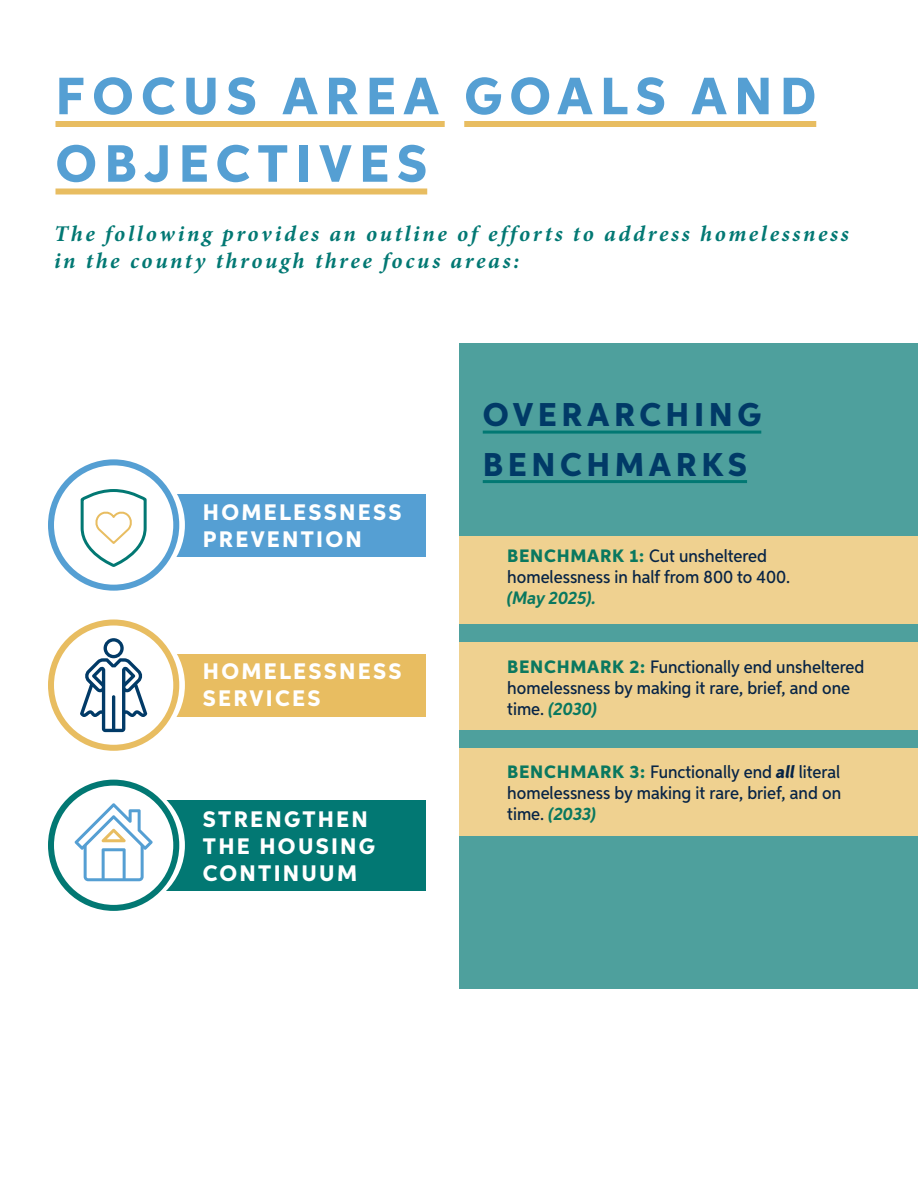
<style>
.page{position:relative;width:918px;height:1188px;background:#fff}
.page>*{position:absolute;margin:0;border:0;box-sizing:border-box;transform-origin:0 0}
.Lage_Headers{font:800 52.5px/67.5px "Aspira";letter-spacing:.14em;color:#559fd3}
.Tiny_Headers{font:800 33px/49.5px "Aspira";letter-spacing:.14em;color:#013a67}
.t1{font:italic 700 22.5px/27px "Minion Pro";letter-spacing:.115em;color:#027873}
.t2{font:800 22.5px/27px "Aspira";letter-spacing:.1em;color:#fff}
.Focus_area_goals_-_body_copy{font:500 18px/21px "Aspira Nar";color:#072446}
.s1{font-family:"Aspira";font-weight:800;color:#0a785f}
.s2{font-weight:700;font-style:italic;color:#0a785f}
.s3{font-weight:800;font-style:italic}
</style>
<div class="page">
<div style="left:56px;top:121px;width:389px;height:6px;background:#e8bd61"></div>
<div style="left:464px;top:121px;width:352px;height:6px;background:#e8bd61"></div>
<div style="left:56px;top:189px;width:371px;height:6px;background:#e8bd61"></div>
<div style="left:459px;top:343px;width:459px;height:646px;background:#4ea09d"></div>
<div style="left:460px;top:536px;width:458px;height:87px;background:#efd190"></div>
<div style="left:460px;top:643px;width:458px;height:87px;background:#efd190"></div>
<div style="left:460px;top:748px;width:458px;height:88px;background:#efd190"></div>
<hr style="left:483px;top:431px;width:278px;height:3px;background:#027873">
<hr style="left:483px;top:480px;width:264px;height:3px;background:#027873">
<div style="left:170px;top:654px;width:256px;height:62px;background:#e8bd61"></div>
<svg style="left:51px;top:620px;width:134px;height:131px"></svg>
<div style="left:48px;top:620px;width:131px;height:131px;border:6px solid #e8bd61;border-radius:50%"></div>
<svg style="left:80px;top:638px;width:67px;height:94px"></svg>
<div style="left:139px;top:800px;width:287px;height:91px;background:#027873"></div>
<svg style="left:51px;top:780px;width:134px;height:131px"></svg>
<svg style="left:74px;top:803px;width:79px;height:78px"></svg>
<div style="left:48px;top:780px;width:131px;height:131px;border:6px solid #027873;border-radius:50%"></div>
<div style="left:170px;top:494px;width:256px;height:62px;background:#559fd3"></div>
<svg style="left:51px;top:459px;width:134px;height:132px"></svg>
<div style="left:48px;top:459px;width:131px;height:132px;border:6px solid #559fd3;border-radius:50%"></div>
<svg style="left:79px;top:488px;width:69px;height:81px"></svg>
<p class="Lage_Headers" style="left:56px;top:63px;width:762px">FOCUS AREA GOALS AND<br>OBJECTIVES</p>
<p class="t1" style="left:54px;top:222px;width:796px">The following provides an outline of efforts to address homelessness in the county through three focus areas:</p>
<p class="t2" style="left:203px;top:499px;width:200px">HOMELESSNESS<br>PREVENTION</p>
<p class="t2" style="left:203px;top:658px;width:200px">HOMELESSNESS<br>SERVICES</p>
<p class="t2" style="left:203px;top:806px;width:174px">STRENGTHEN<br>THE HOUSING<br>CONTINUUM</p>
<p class="Tiny_Headers" style="left:483px;top:391px;width:280px">OVERARCHING<br>BENCHMARKS</p>
<p class="Focus_area_goals_-_body_copy" style="left:507px;top:545px;width:284px"><span class="s1">BENCHMARK 1:</span> Cut unsheltered homelessness in half from 800 to 400. <span class="s2">(May 2025).</span></p>
<p class="Focus_area_goals_-_body_copy" style="left:507px;top:656px;width:359px"><span class="s1">BENCHMARK 2:</span> Functionally end unsheltered homelessness by making it rare, brief, and one time. <span class="s2">(2030)</span></p>
<p class="Focus_area_goals_-_body_copy" style="left:507px;top:761px;width:335px;text-align:justify"><span class="s1">BENCHMARK 3:</span> Functionally end <span class="s3">all</span> literal homelessness by making it rare, brief, and on time. <span class="s2">(2033)</span></p>
</div>
